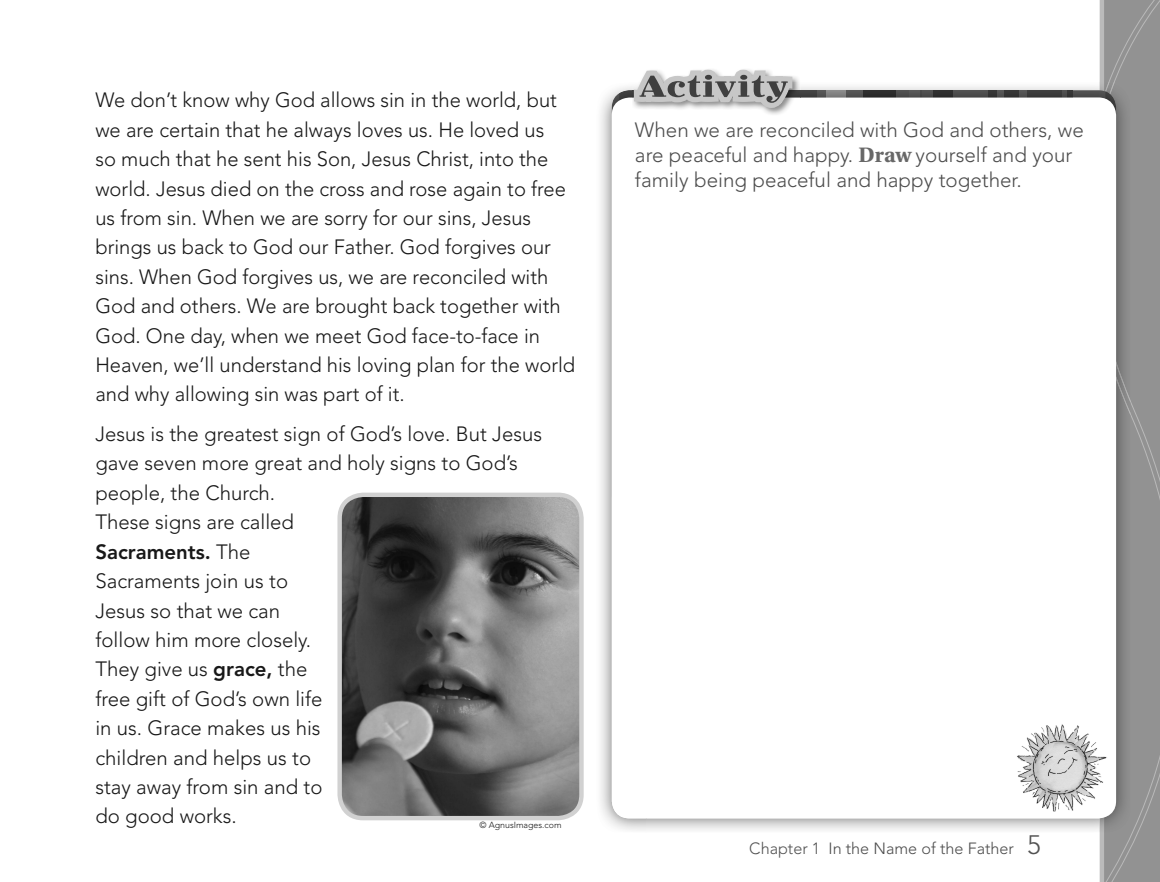
<style>
.page{position:relative;width:1160px;height:882px;background:#fff}
.page>*{position:absolute;margin:0;border:0;box-sizing:border-box;transform-origin:0 0}
.t1{font:300 20.65px/29.4px "Avenir LT Std";color:#181818}
.t2{font:300 20.65px/25px "Avenir LT Std";color:#4d4d4d}
.t3{font:300 16.1px "Avenir LT Std";color:#4d4d4d}
.t4{font:300 8.75px "Avenir LT Std";color:#181818}
.s1{font-weight:800}
.s2{font-family:"Utopia Std";font-weight:700;font-size:22.05px;color:#686868}
.s3{color:#525252}
.s4{font-size:26.43px;color:#525252}
</style>
<div class="page">
<div style="left:1099px;top:0;width:60px;height:882px;background:#929292"></div>
<img style="left:339px;top:495px;width:242px;height:323px;border-radius:24px">
<div style="left:337px;top:493px;width:246px;height:327px;border:4px solid #d1d1d1;border-radius:24px"></div>
<img style="left:1099px;top:82px;width:30px;height:750px">
<img style="left:1104px;top:82px;width:25px;height:333px">
<img style="left:1109px;top:82px;width:20px;height:321px">
<img style="left:1072px;top:90px;width:33px;height:9px">
<svg style="left:1018px;top:90px;width:9px;height:8px"></svg>
<img style="left:932px;top:90px;width:55px;height:8px">
<img style="left:1004px;top:90px;width:14px;height:8px">
<svg style="left:1060px;top:90px;width:12px;height:8px"></svg>
<img style="left:1027px;top:90px;width:33px;height:8px">
<svg style="left:987px;top:90px;width:17px;height:8px"></svg>
<img style="left:1105px;top:91px;width:10px;height:20px">
<img style="left:825px;top:90px;width:84px;height:8px">
<svg style="left:816px;top:90px;width:9px;height:8px"></svg>
<img style="left:611px;top:93px;width:8px;height:18px">
<svg style="left:909px;top:90px;width:23px;height:8px"></svg>
<img style="left:797px;top:90px;width:19px;height:8px">
<div style="left:611px;top:98px;width:504px;height:720px;background:#fff;border-radius:18px"></div>
<svg style="left:619px;top:69px;width:178px;height:46px"></svg>
<img style="left:1014px;top:723px;width:94px;height:89px;border-radius:50%">
<p class="t1" style="left:95px;top:87px;width:481px">We don’t know why God allows sin in the world, but we are certain that he always loves us. He loved us<br>so much that he sent his Son, Jesus Christ, into the world. Jesus died on the cross and rose again to free us from sin. When we are sorry for our sins, Jesus brings us back to God our Father. God forgives our sins. When God forgives us, we are reconciled with God and others. We are brought back together with God. One day, when we meet God face-to-face in Heaven, we’ll understand his loving plan for the world and why allowing sin was part of it.</p>
<p class="t1" style="left:95px;top:421px;width:448px">Jesus is the greatest sign of God’s love. But Jesus gave seven more great and holy signs to God’s people, the Church.<br>These signs are called<br><span class="s1">Sacraments.</span> The<br>Sacraments join us to<br>Jesus so that we can<br>follow him more closely.<br>They give us <span class="s1">grace,</span> the<br>free gift of God’s own life<br>in us. Grace makes us his<br>children and helps us to<br>stay away from sin and to<br>do good works.</p>
<p class="t4" style="left:479px;top:822px;width:84px">© AgnusImages.com</p>
<p class="t2" style="left:634px;top:119px;width:450px">When we are reconciled with God and others, we are peaceful and happy. <span class="s2">Draw</span> yourself and your family being peaceful and happy together.</p>
<p class="t3" style="left:749px;top:841px;width:293px"><span class="s3">Chapter 1</span> In the Name of the Father <span class="s4">5</span></p>
</div>
